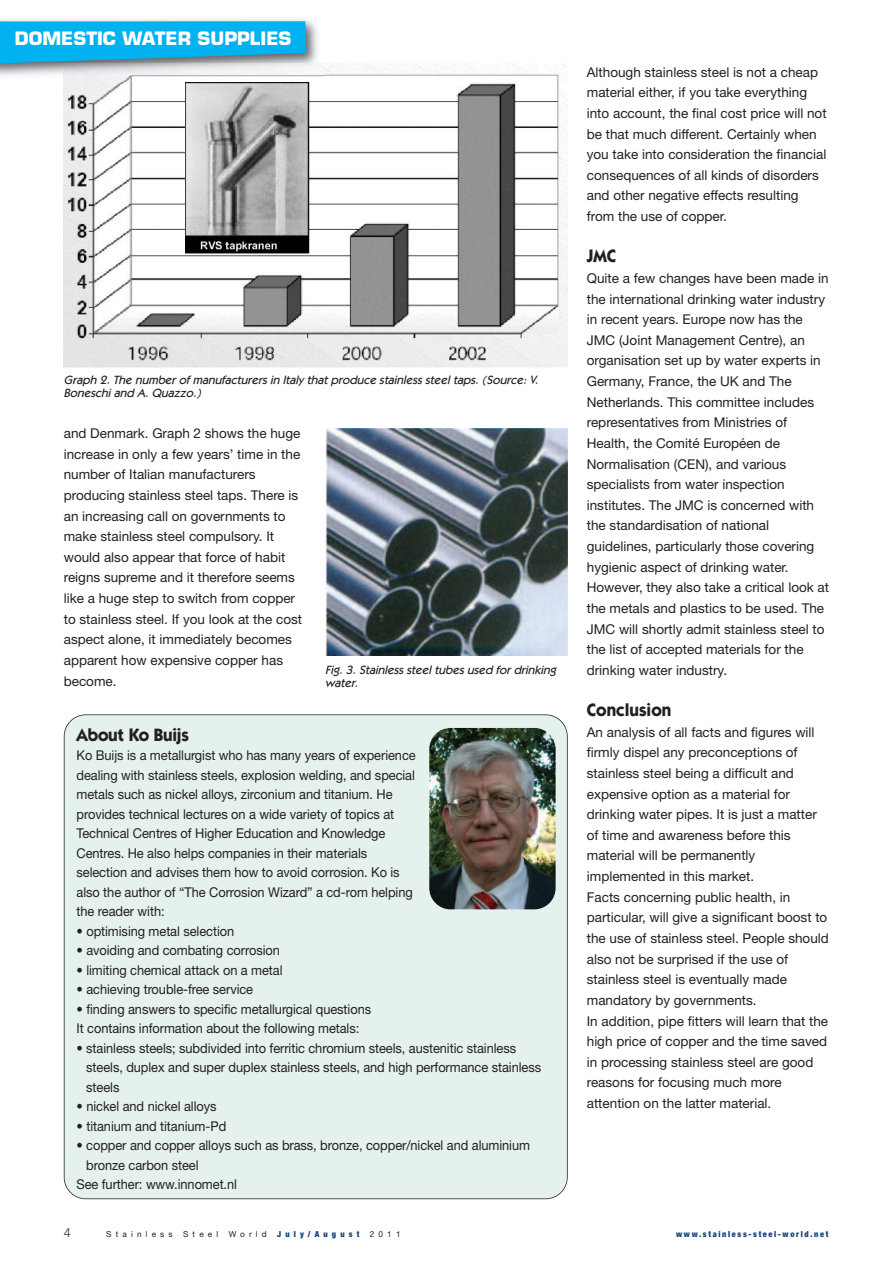
<style>
.page{position:relative;width:893px;height:1263px;background:#fff}
.page>*{position:absolute;margin:0;border:0;box-sizing:border-box;transform-origin:0 0}
.t1{font:700 18px "Itc Kabel";color:#231f20;scale:.95 1}
.t2{font:700 18px "Eurostile LT Std";color:#fff}
.t3{font:13.5px/20.7px "Helvetica Neue";color:#231f20}
.t4{font:13.5px/19.5px "Helvetica Neue";color:#231f20;scale:.95 1}
.t5{font:300 12.75px "Helvetica Neue";color:#231f20}
.t6{font:italic 500 12px/13.5px "Itc Kabel";color:#231f20}
.t7{font:900 condensed 8.25px "Helvetica Neue";letter-spacing:.2em;color:#17437e}
.t8{font:8.25px "Helvetica Neue";letter-spacing:.5em;color:#231f20}
.t9{font:900 condensed 8.25px "Helvetica Neue";letter-spacing:.5em;color:#17437e}
</style>
<div class="page">
<img style="left:64px;top:64px;width:504px;height:304px">
<div style="left:64px;top:715px;width:503px;height:484px;background:#e4f1ed;border-radius:22px"></div>
<div style="left:64px;top:714px;width:504px;height:485px;border:2px solid #231f20;border-radius:22px"></div>
<img style="left:0;top:19px;width:324px;height:63px">
<svg style="left:0;top:21px;width:306px;height:43px;background:#15aee2"></svg>
<img style="left:325px;top:428px;width:243px;height:227px">
<img style="left:429px;top:728px;width:127px;height:181px;border-radius:21px">
<h1 class="t2" style="left:15px;top:32px;width:278px">DOMESTIC WATER SUPPLIES</h1>
<p class="t6" style="left:64px;top:374px;width:478px">Graph 2. The number of manufacturers in Italy that produce stainless steel taps. (Source: V.<br>Boneschi and A. Quazzo.)</p>
<p class="t3" style="left:64px;top:423px;width:240px">and Denmark. Graph 2 shows the huge increase in only a few years’ time in the number of Italian manufacturers producing stainless steel taps. There is an increasing call on governments to make stainless steel compulsory. It would also appear that force of habit reigns supreme and it therefore seems like a huge step to switch from copper to stainless steel. If you look at the cost aspect alone, it immediately becomes apparent how expensive copper has become.</p>
<p class="t6" style="left:325px;top:664px;width:234px">Fig. 3. Stainless steel tubes used for drinking water.</p>
<h1 class="t1" style="left:77px;top:728px;width:120px">About Ko Buijs</h1>
<p class="t4" style="left:77px;top:745px;width:358px">Ko Buijs is a metallurgist who has many years of experience dealing with stainless steels, explosion welding, and special metals such as nickel alloys, zirconium and titanium. He provides technical lectures on a wide variety of topics at Technical Centres of Higher Education and Knowledge Centres. He also helps companies in their materials selection and advises them how to avoid corrosion. Ko is also the author of “The Corrosion Wizard” a cd-rom helping the reader with:</p>
<p class="t4" style="left:77px;top:921px;width:167px">• optimising metal selection</p>
<p class="t4" style="left:77px;top:940px;width:216px">• avoiding and combating corrosion</p>
<p class="t4" style="left:77px;top:960px;width:218px">• limiting chemical attack on a metal</p>
<p class="t4" style="left:77px;top:979px;width:187px">• achieving trouble-free service</p>
<p class="t4" style="left:77px;top:999px;width:312px">• finding answers to specific metallurgical questions<br>It contains information about the following metals:</p>
<p class="t4" style="left:86px;top:1038px;width:480px;text-indent:-10px">• stainless steels; subdivided into ferritic chromium steels, austenitic stainless steels, duplex and super duplex stainless steels, and high performance stainless steels</p>
<p class="t4" style="left:77px;top:1096px;width:149px">• nickel and nickel alloys</p>
<p class="t4" style="left:77px;top:1116px;width:159px">• titanium and titanium-Pd</p>
<p class="t4" style="left:77px;top:1135px;width:479px">• copper and copper alloys such as brass, bronze, copper/nickel and aluminium</p>
<p class="t4" style="left:86px;top:1155px;width:120px">bronze carbon steel</p>
<p class="t4" style="left:77px;top:1174px;width:170px">See further: www.innomet.nl</p>
<p class="t3" style="left:587px;top:61px;width:241px">Although stainless steel is not a cheap material either, if you take everything into account, the final cost price will not be that much different. Certainly when you take into consideration the financial consequences of all kinds of disorders and other negative effects resulting from the use of copper.</p>
<h1 class="t1" style="left:587px;top:249px;width:32px">JMC</h1>
<p class="t3" style="left:587px;top:268px;width:244px">Quite a few changes have been made in the international drinking water industry in recent years. Europe now has the JMC (Joint Management Centre), an organisation set up by water experts in Germany, France, the UK and The Netherlands. This committee includes representatives from Ministries of Health, the Comité Européen de Normalisation (CEN), and various specialists from water inspection institutes. The JMC is concerned with the standardisation of national guidelines, particularly those covering hygienic aspect of drinking water.<br>However, they also take a critical look at the metals and plastics to be used. The JMC will shortly admit stainless steel to the list of accepted materials for the drinking water industry.</p>
<h1 class="t1" style="left:587px;top:703px;width:90px">Conclusion</h1>
<p class="t3" style="left:587px;top:721px;width:244px">An analysis of all facts and figures will firmly dispel any preconceptions of stainless steel being a difficult and expensive option as a material for drinking water pipes. It is just a matter of time and awareness before this material will be permanently implemented in this market.<br>Facts concerning public health, in particular, will give a significant boost to the use of stainless steel. People should also not be surprised if the use of stainless steel is eventually made mandatory by governments.<br>In addition, pipe fitters will learn that the high price of copper and the time saved in processing stainless steel are good reasons for focusing much more attention on the latter material.</p>
<p class="t5" style="left:64px;top:1225px;width:9px">4</p>
<p class="t8" style="left:106px;top:1229px;width:68px">Stainless</p>
<p class="t8" style="left:183px;top:1229px;width:37px">Steel</p>
<p class="t8" style="left:229px;top:1229px;width:39px">World</p>
<p class="t9" style="left:277px;top:1229px;width:84px">July/August</p>
<p class="t8" style="left:370px;top:1229px;width:32px">2011</p>
<p class="t7" style="left:676px;top:1229px;width:154px">www.stainless-steel-world.net</p>
</div>
